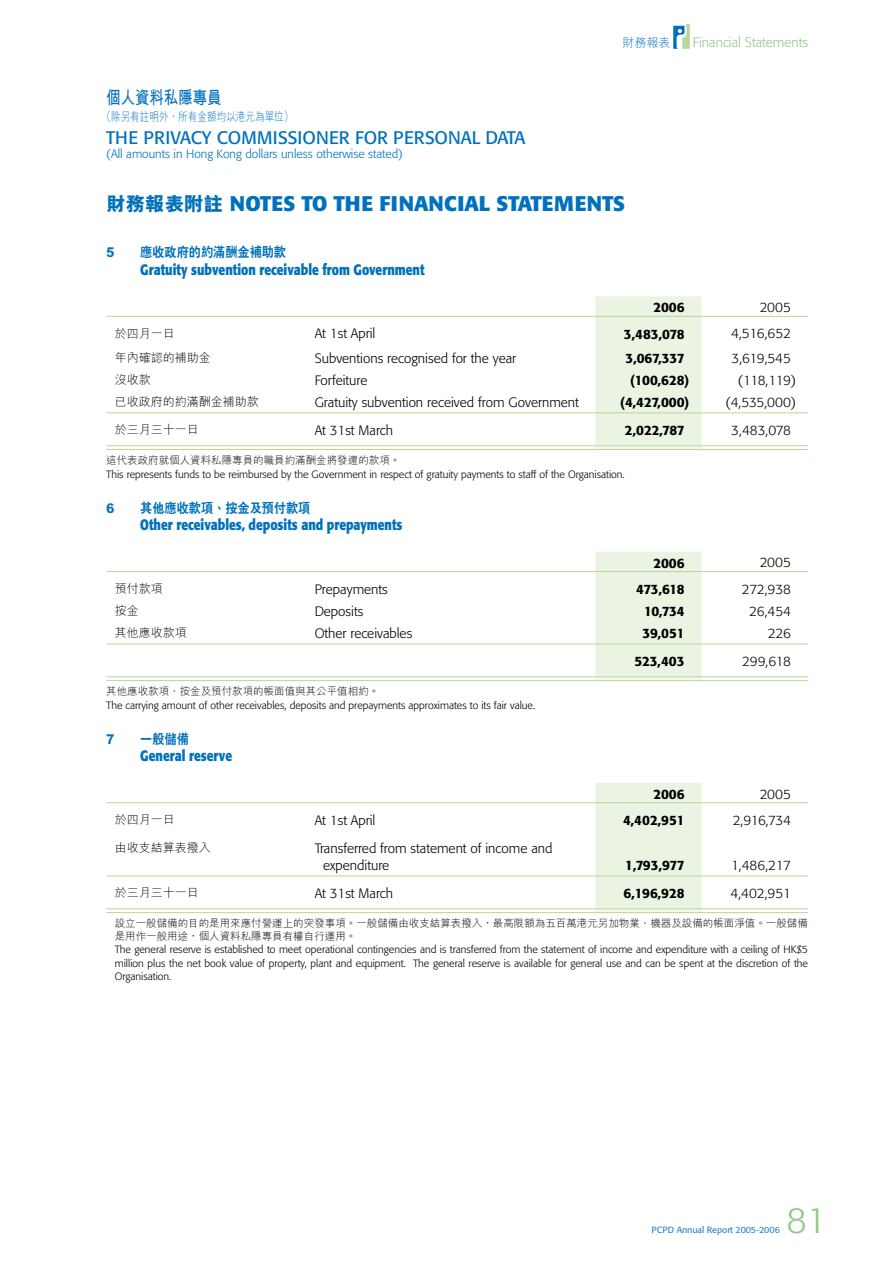
<style>
.page{position:relative;width:893px;height:1263px;background:#fff}
.page>*{position:absolute;margin:0;border:0;box-sizing:border-box;transform-origin:0 0}
.t1{font:300 36px "Formata";color:#94c78a}
.t2{font:700 21px "Formata";color:#0071bc}
.t3{font:18px "Formata";color:#0071bc}
.t4{font:700 18px "M Hei HK";color:#0071bc;scale:.8 1}
.t5{font:700 15px "Formata";color:#0071bc;scale:.8 1}
.t6{font:300 13.5px/16.5px "Formata";color:#000}
.t7{font:500 13.5px "Formata";letter-spacing:-.02em;color:#000}
.t8{font:800 13.5px "C Hei 2 HK";color:#0071bc;scale:.9 1}
.t9{font:300 13.5px "Formata";color:#94c78a}
.t10{font:800 13.5px "M Hei HK";color:#0071bc}
.t11{font:300 12px "M Hei HK";color:#000}
.t12{font:300 12px "Formata";color:#0071bc}
.t13{font:300 12px "M Hei HK";color:#0071bc;scale:.8 1}
.t14{font:300 12px "M Hei";color:#0071bc}
.t15{font:300 10.5px/13.5px "Formata";color:#000;text-align:justify}
.t16{font:300 10.5px/13.5px "M Hei HK";color:#000}
.t17{font:9px "Formata";letter-spacing:-.01em;color:#3387c9}
.s1{font-family:"M Hei HK";font-weight:800;font-size:19.5px}
</style>
<div class="page">
<svg style="left:673px;top:24px;width:17px;height:25px"></svg>
<div style="left:595px;top:296px;width:107px;height:149px;background:#ebf4e3"></div>
<svg style="left:106px;top:446px;width:200px;height:1px"></svg>
<svg style="left:306px;top:446px;width:289px;height:1px"></svg>
<svg style="left:595px;top:446px;width:107px;height:3px"></svg>
<svg style="left:702px;top:446px;width:106px;height:1px"></svg>
<hr style="left:106px;top:316px;width:200px;height:1px;background:#b6d997">
<hr style="left:306px;top:316px;width:289px;height:1px;background:#b6d997">
<hr style="left:595px;top:316px;width:107px;height:1px;background:#b6d997">
<hr style="left:702px;top:316px;width:106px;height:1px;background:#b6d997">
<hr style="left:106px;top:412px;width:200px;height:1px;background:#b6d997">
<hr style="left:106px;top:445px;width:200px;height:1px;background:#b6d997">
<hr style="left:106px;top:449px;width:200px;height:1px;background:#b6d997">
<hr style="left:306px;top:412px;width:289px;height:1px;background:#b6d997">
<hr style="left:306px;top:445px;width:289px;height:1px;background:#b6d997">
<hr style="left:306px;top:449px;width:289px;height:1px;background:#b6d997">
<hr style="left:595px;top:412px;width:107px;height:1px;background:#b6d997">
<hr style="left:595px;top:445px;width:107px;height:1px;background:#b6d997">
<hr style="left:595px;top:449px;width:107px;height:1px;background:#b6d997">
<hr style="left:702px;top:412px;width:106px;height:1px;background:#b6d997">
<hr style="left:702px;top:445px;width:106px;height:1px;background:#b6d997">
<hr style="left:702px;top:449px;width:106px;height:1px;background:#b6d997">
<div style="left:595px;top:552px;width:107px;height:124px;background:#ebf4e3"></div>
<svg style="left:106px;top:677px;width:200px;height:1px"></svg>
<svg style="left:306px;top:677px;width:289px;height:1px"></svg>
<svg style="left:595px;top:677px;width:107px;height:3px"></svg>
<svg style="left:702px;top:677px;width:106px;height:1px"></svg>
<hr style="left:106px;top:571px;width:200px;height:1px;background:#b6d997">
<hr style="left:306px;top:571px;width:289px;height:1px;background:#b6d997">
<hr style="left:595px;top:571px;width:107px;height:1px;background:#b6d997">
<hr style="left:702px;top:571px;width:106px;height:1px;background:#b6d997">
<hr style="left:106px;top:644px;width:200px;height:1px;background:#b6d997">
<hr style="left:106px;top:676px;width:200px;height:1px;background:#b6d997">
<hr style="left:106px;top:680px;width:200px;height:1px;background:#b6d997">
<hr style="left:306px;top:644px;width:289px;height:1px;background:#b6d997">
<hr style="left:306px;top:676px;width:289px;height:1px;background:#b6d997">
<hr style="left:306px;top:680px;width:289px;height:1px;background:#b6d997">
<hr style="left:595px;top:644px;width:107px;height:1px;background:#b6d997">
<hr style="left:595px;top:676px;width:107px;height:1px;background:#b6d997">
<hr style="left:595px;top:680px;width:107px;height:1px;background:#b6d997">
<hr style="left:702px;top:644px;width:106px;height:1px;background:#b6d997">
<hr style="left:702px;top:676px;width:106px;height:1px;background:#b6d997">
<hr style="left:702px;top:680px;width:106px;height:1px;background:#b6d997">
<div style="left:595px;top:783px;width:107px;height:125px;background:#ebf4e3"></div>
<svg style="left:106px;top:909px;width:200px;height:1px"></svg>
<svg style="left:306px;top:909px;width:289px;height:1px"></svg>
<svg style="left:595px;top:909px;width:107px;height:3px"></svg>
<svg style="left:702px;top:909px;width:106px;height:1px"></svg>
<hr style="left:106px;top:802px;width:200px;height:1px;background:#b6d997">
<hr style="left:306px;top:802px;width:289px;height:1px;background:#b6d997">
<hr style="left:595px;top:802px;width:107px;height:1px;background:#b6d997">
<hr style="left:702px;top:802px;width:106px;height:1px;background:#b6d997">
<hr style="left:106px;top:876px;width:200px;height:1px;background:#b6d997">
<hr style="left:106px;top:908px;width:200px;height:1px;background:#b6d997">
<hr style="left:106px;top:912px;width:200px;height:1px;background:#b6d997">
<hr style="left:306px;top:876px;width:289px;height:1px;background:#b6d997">
<hr style="left:306px;top:908px;width:289px;height:1px;background:#b6d997">
<hr style="left:306px;top:912px;width:289px;height:1px;background:#b6d997">
<hr style="left:595px;top:876px;width:107px;height:1px;background:#b6d997">
<hr style="left:595px;top:908px;width:107px;height:1px;background:#b6d997">
<hr style="left:595px;top:912px;width:107px;height:1px;background:#b6d997">
<hr style="left:702px;top:876px;width:106px;height:1px;background:#b6d997">
<hr style="left:702px;top:908px;width:106px;height:1px;background:#b6d997">
<hr style="left:702px;top:912px;width:106px;height:1px;background:#b6d997">
<p class="t14" style="left:622px;top:36px;width:49px">財務報表</p>
<p class="t9" style="left:693px;top:34px;width:117px">Financial Statements</p>
<h3 class="t4" style="left:106px;top:84px;width:146px">個人資料私隱專員</h3>
<p class="t13" style="left:102px;top:108px;width:242px">（除另有註明外，所有金額均以港元為單位）</p>
<h3 class="t3" style="left:106px;top:127px;width:421px">THE PRIVACY COMMISSIONER FOR PERSONAL DATA</h3>
<p class="t12" style="left:106px;top:147px;width:298px">(All amounts in Hong Kong dollars unless otherwise stated)</p>
<h2 class="t2" style="left:106px;top:190px;width:520px"><span class="s1">財務報表附註</span> NOTES TO THE FINANCIAL STATEMENTS</h2>
<p class="t10" style="left:106px;top:243px;width:10px">5</p>
<p class="t8" style="left:140px;top:243px;width:164px">應收政府的約滿酬金補助款</p>
<h3 class="t5" style="left:140px;top:260px;width:357px">Gratuity subvention receivable from Government</h3>
<p class="t7" style="left:653px;top:299px;width:33px">2006</p>
<p class="t6" style="left:760px;top:299px;width:33px">2005</p>
<p class="t11" style="left:115px;top:325px;width:61px">於四月一日</p>
<p class="t6" style="left:315px;top:326px;width:62px">At 1st April</p>
<p class="t7" style="left:624px;top:325px;width:62px">3,483,078</p>
<p class="t6" style="left:731px;top:326px;width:61px">4,516,652</p>
<p class="t11" style="left:115px;top:349px;width:97px">年內確認的補助金</p>
<p class="t6" style="left:315px;top:350px;width:203px">Subventions recognised for the year</p>
<p class="t7" style="left:625px;top:350px;width:61px">3,067,337</p>
<p class="t6" style="left:732px;top:350px;width:61px">3,619,545</p>
<p class="t11" style="left:115px;top:371px;width:37px">沒收款</p>
<p class="t6" style="left:315px;top:372px;width:54px">Forfeiture</p>
<p class="t7" style="left:630px;top:372px;width:61px">(100,628)</p>
<p class="t6" style="left:738px;top:372px;width:60px">(118,119)</p>
<p class="t11" style="left:115px;top:393px;width:145px">已收政府的約滿酬金補助款</p>
<p class="t6" style="left:315px;top:394px;width:266px">Gratuity subvention received from Government</p>
<p class="t7" style="left:620px;top:394px;width:71px">(4,427,000)</p>
<p class="t6" style="left:725px;top:394px;width:72px">(4,535,000)</p>
<p class="t11" style="left:115px;top:421px;width:85px">於三月三十一日</p>
<p class="t6" style="left:315px;top:422px;width:80px">At 31st March</p>
<p class="t7" style="left:625px;top:422px;width:61px">2,022,787</p>
<p class="t6" style="left:731px;top:422px;width:61px">3,483,078</p>
<p class="t16" style="left:106px;top:452px;width:295px">這代表政府就個人資料私隱專員的職員約滿酬金將發還的款項。</p>
<p class="t15" style="left:106px;top:468px;width:520px">This represents funds to be reimbursed by the Government in respect of gratuity payments to staff of the Organisation.</p>
<p class="t10" style="left:106px;top:499px;width:10px">6</p>
<p class="t8" style="left:140px;top:499px;width:191px">其他應收款項、按金及預付款項</p>
<h3 class="t5" style="left:140px;top:515px;width:329px">Other receivables, deposits and prepayments</h3>
<p class="t7" style="left:653px;top:554px;width:33px">2006</p>
<p class="t6" style="left:760px;top:555px;width:33px">2005</p>
<p class="t11" style="left:115px;top:580px;width:49px">預付款項</p>
<p class="t6" style="left:315px;top:581px;width:75px">Prepayments</p>
<p class="t7" style="left:636px;top:581px;width:50px">473,618</p>
<p class="t6" style="left:742px;top:581px;width:50px">272,938</p>
<p class="t11" style="left:115px;top:602px;width:25px">按金</p>
<p class="t6" style="left:315px;top:603px;width:50px">Deposits</p>
<p class="t7" style="left:644px;top:603px;width:42px">10,734</p>
<p class="t6" style="left:749px;top:603px;width:43px">26,454</p>
<p class="t11" style="left:115px;top:624px;width:73px">其他應收款項</p>
<p class="t6" style="left:315px;top:625px;width:99px">Other receivables</p>
<p class="t7" style="left:642px;top:625px;width:44px">39,051</p>
<p class="t6" style="left:768px;top:625px;width:25px">226</p>
<p class="t7" style="left:635px;top:653px;width:52px">523,403</p>
<p class="t6" style="left:742px;top:653px;width:50px">299,618</p>
<p class="t16" style="left:106px;top:684px;width:274px">其他應收款項、按金及預付款項的帳面值與其公平值相約。</p>
<p class="t15" style="left:106px;top:699px;width:430px">The carrying amount of other receivables, deposits and prepayments approximates to its fair value.</p>
<p class="t10" style="left:106px;top:730px;width:10px">7</p>
<p class="t8" style="left:140px;top:730px;width:56px">一般儲備</p>
<h3 class="t5" style="left:140px;top:746px;width:116px">General reserve</h3>
<p class="t7" style="left:653px;top:785px;width:33px">2006</p>
<p class="t6" style="left:760px;top:786px;width:33px">2005</p>
<p class="t11" style="left:115px;top:811px;width:61px">於四月一日</p>
<p class="t6" style="left:315px;top:812px;width:62px">At 1st April</p>
<p class="t7" style="left:623px;top:812px;width:63px">4,402,951</p>
<p class="t6" style="left:733px;top:812px;width:60px">2,916,734</p>
<p class="t11" style="left:115px;top:840px;width:97px">由收支結算表撥入</p>
<p class="t6" style="left:323px;top:840px;width:231px;text-indent:-9px">Transferred from statement of income and expenditure</p>
<p class="t7" style="left:625px;top:857px;width:61px">1,793,977</p>
<p class="t6" style="left:731px;top:857px;width:61px">1,486,217</p>
<p class="t11" style="left:115px;top:884px;width:85px">於三月三十一日</p>
<p class="t6" style="left:315px;top:885px;width:80px">At 31st March</p>
<p class="t7" style="left:624px;top:885px;width:63px">6,196,928</p>
<p class="t6" style="left:730px;top:885px;width:62px">4,402,951</p>
<p class="t16" style="left:115px;top:916px;width:694px">設立一般儲備的目的是用來應付營運上的突發事項。一般儲備由收支結算表撥入，最高限額為五百萬港元另加物業、機器及設備的帳面淨值。一般儲備是用作一般用途，個人資料私隱專員有權自行運用。</p>
<p class="t15" style="left:115px;top:943px;width:695px">The general reserve is established to meet operational contingencies and is transferred from the statement of income and expenditure with a ceiling of HK$5 million plus the net book value of property, plant and equipment. The general reserve is available for general use and can be spent at the discretion of the Organisation.</p>
<p class="t17" style="left:651px;top:1224px;width:130px">PCPD Annual Report 2005-2006</p>
<h1 class="t1" style="left:786px;top:1199px;width:42px">81</h1>
</div>
